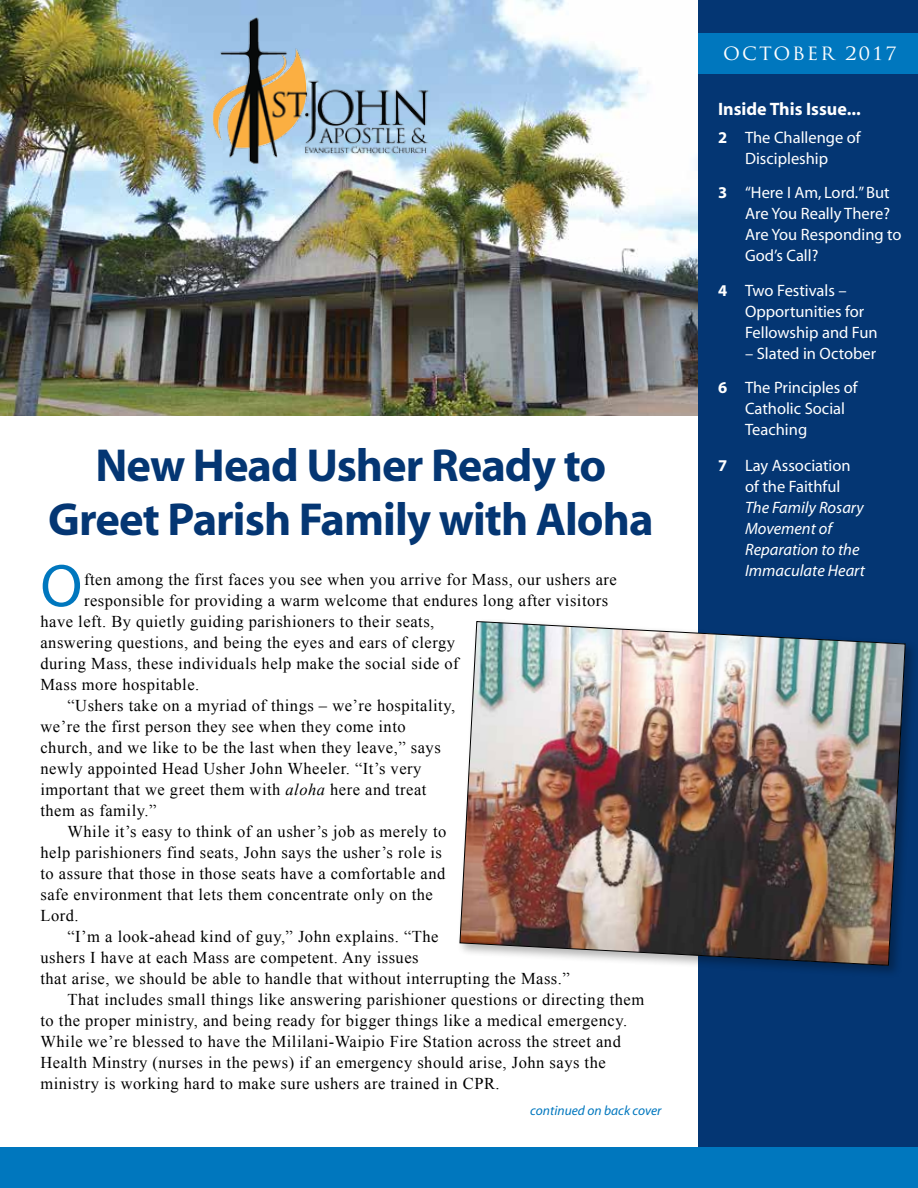
<style>
.page{position:relative;width:918px;height:1188px;background:#fff}
.page>*{position:absolute;margin:0;border:0;box-sizing:border-box;transform-origin:0 0}
.t1{font:60.6px "Myriad";color:#0077be}
.t2{font:700 46.5px/54px "Myriad";letter-spacing:-.02em;color:#043673;text-align:center}
.t3{font:21px "Trajan Pro";letter-spacing:.1em;color:#fff}
.t4{font:700 18px "Myriad";color:#fff}
.t5{font:16.5px "Times New Roman";letter-spacing:.03em;color:#000}
.t6{font:16.5px/21px "Myriad";color:#fff}
.t7{font:italic 16.5px/21px "Myriad";color:#fff}
.t8{font:italic 13.5px "Myriad";color:#0077be}
.s1{font-style:italic}
.s2{font-weight:700}
</style>
<div class="page">
<img style="left:0;top:0;width:699px;height:416px">
<div style="left:699px;top:0;width:219px;height:1148px;background:#043673"></div>
<div style="left:699px;top:33px;width:219px;height:41px;background:#0077be"></div>
<img style="left:185px;top:1px;width:265px;height:180px">
<div style="left:457px;top:618px;width:461px;height:360px;background:#000;opacity:.3"></div>
<img style="left:459px;top:621px;width:447px;height:345px">
<div style="left:0;top:1148px;width:918px;height:40px;background:#0077be"></div>
<h2 class="t2" style="left:48px;top:440px;width:607px">New Head Usher Ready to<br>Greet Parish Family with Aloha</h2>
<h1 class="t1" style="left:40px;top:556px;width:43px">O</h1>
<p class="t5" style="left:84px;top:569px;width:534px">ften among the first faces you see when you arrive for Mass, our ushers are</p>
<p class="t5" style="left:84px;top:590px;width:526px">responsible for providing a warm welcome that endures long after visitors</p>
<p class="t5" style="left:41px;top:611px;width:395px">have left. By quietly guiding parishioners to their seats,</p>
<p class="t5" style="left:41px;top:632px;width:416px">answering questions, and being the eyes and ears of clergy</p>
<p class="t5" style="left:41px;top:653px;width:420px">during Mass, these individuals help make the social side of</p>
<p class="t5" style="left:41px;top:674px;width:160px">Mass more hospitable.</p>
<p class="t5" style="left:67px;top:695px;width:389px">“Ushers take on a myriad of things – we’re hospitality,</p>
<p class="t5" style="left:41px;top:716px;width:367px">we’re the first person they see when they come into</p>
<p class="t5" style="left:41px;top:737px;width:402px">church, and we like to be the last when they leave,” says</p>
<p class="t5" style="left:41px;top:758px;width:382px">newly appointed Head Usher John Wheeler. “It’s very</p>
<p class="t5" style="left:41px;top:779px;width:387px">important that we greet them with <span class="s1">aloha</span> here and treat</p>
<p class="t5" style="left:41px;top:800px;width:117px">them as family.”</p>
<p class="t5" style="left:67px;top:821px;width:380px">While it’s easy to think of an usher’s job as merely to</p>
<p class="t5" style="left:41px;top:842px;width:403px">help parishioners find seats, John says the usher’s role is</p>
<p class="t5" style="left:41px;top:863px;width:406px">to assure that those in those seats have a comfortable and</p>
<p class="t5" style="left:41px;top:884px;width:394px">safe environment that lets them concentrate only on the</p>
<p class="t5" style="left:41px;top:905px;width:40px">Lord.</p>
<p class="t5" style="left:67px;top:926px;width:373px">“I’m a look-ahead kind of guy,” John explains. “The</p>
<p class="t5" style="left:41px;top:947px;width:380px">ushers I have at each Mass are competent. Any issues</p>
<p class="t5" style="left:41px;top:968px;width:531px">that arise, we should be able to handle that without interrupting the Mass.”</p>
<p class="t5" style="left:67px;top:989px;width:578px">That includes small things like answering parishioner questions or directing them</p>
<p class="t5" style="left:41px;top:1010px;width:588px">to the proper ministry, and being ready for bigger things like a medical emergency.</p>
<p class="t5" style="left:41px;top:1031px;width:582px">While we’re blessed to have the Mililani-Waipio Fire Station across the street and</p>
<p class="t5" style="left:41px;top:1052px;width:567px">Health Minstry (nurses in the pews) if an emergency should arise, John says the</p>
<p class="t5" style="left:41px;top:1073px;width:461px">ministry is working hard to make sure ushers are trained in CPR.</p>
<p class="t8" style="left:530px;top:1104px;width:133px">continued on back cover</p>
<p class="t3" style="left:723px;top:39px;width:175px">OCTOBER 2017</p>
<p class="t4" style="left:718px;top:100px;width:144px">Inside This Issue...</p>
<p class="t6" style="left:718px;top:127px;width:144px;text-align:center"><span class="s2">2</span> The Challenge of<br>Discipleship</p>
<p class="t6" style="left:745px;top:183px;width:158px;text-indent:-27px"><span class="s2">3</span> “Here I Am, Lord.” But<br>Are You Really There?<br>Are You Responding to<br>God’s Call?</p>
<p class="t6" style="left:745px;top:280px;width:134px;text-indent:-27px"><span class="s2">4</span> Two Festivals –<br>Opportunities for<br>Fellowship and Fun</p>
<p class="t6" style="left:718px;top:337px;width:160px;line-height:34.5px;text-indent:27px">– Slated in October<br><span class="s2">6</span> The Principles of</p>
<p class="t6" style="left:745px;top:399px;width:101px">Catholic Social<br>Teaching</p>
<p class="t6" style="left:745px;top:456px;width:107px;text-indent:-27px"><span class="s2">7</span> Lay Association of the Faithful</p>
<p class="t7" style="left:745px;top:498px;width:121px">The Family Rosary<br>Movement of<br>Reparation to the<br>Immaculate Heart</p>
</div>
